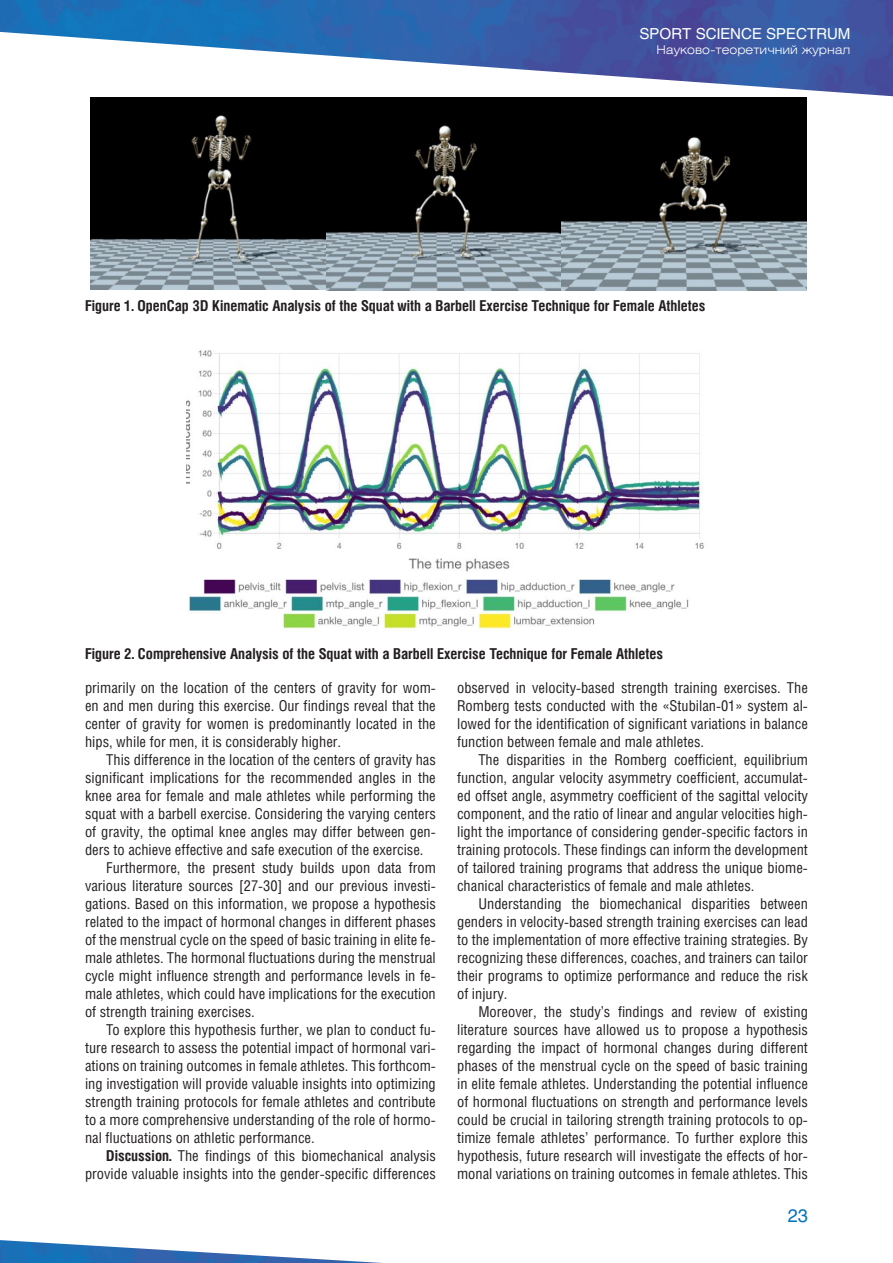
<style>
.page{position:relative;width:893px;height:1263px;background:#fff}
.page>*{position:absolute;margin:0;border:0;box-sizing:border-box;transform-origin:0 0}
.t1{font:18px "Helios C";color:#0072bc}
.Текст_основной_G{font:15px/18px "Helios Cond C";color:#231f20;text-align:justify}
.Рисунок{font:700 15px "Helios Cond C";color:#231f20}
.t2{font:15px "Helios C";color:#fff}
.t3{font:12px "Helios Ext Light C";color:#fff}
.s1{font-weight:700}
</style>
<div class="page">
<img style="left:0;top:0;width:893px;height:98px">
<img style="left:0;top:1240px;width:382px;height:23px">
<img style="left:90px;top:98px;width:717px;height:192px">
<img style="left:186px;top:350px;width:518px;height:281px">
<p class="t2" style="left:640px;top:25px;width:212px">SPORT SCIENCE SPECTRUM</p>
<p class="t3" style="left:656px;top:42px;width:196px">Науково-теоретичний журнал</p>
<p class="Рисунок" style="left:85px;top:296px;width:622px">Figure 1. OpenCap 3D Kinematic Analysis of the Squat with a Barbell Exercise Technique for Female Athletes</p>
<p class="Рисунок" style="left:85px;top:645px;width:579px">Figure 2. Comprehensive Analysis of the Squat with a Barbell Exercise Technique for Female Athletes</p>
<p class="Текст_основной_G" style="left:85px;top:678px;width:352px">primarily on the location of the centers of gravity for wom&shy;en and men during this exercise. Our findings reveal that the center of gravity for women is predominantly located in the hips, while for men, it is considerably higher.</p>
<p class="Текст_основной_G" style="left:85px;top:750px;width:352px;text-indent:21px">This difference in the location of the centers of gravity has significant implications for the recommended angles in the knee area for female and male athletes while performing the squat with a barbell exercise. Considering the varying centers of gravity, the optimal knee angles may differ between gen&shy;ders to achieve effective and safe execution of the exercise.</p>
<p class="Текст_основной_G" style="left:85px;top:858px;width:352px;text-indent:21px">Furthermore, the present study builds upon data from various literature sources [27-30] and our previous investi&shy;gations. Based on this information, we propose a hypothesis related to the impact of hormonal changes in different phases of the menstrual cycle on the speed of basic training in elite fe&shy;male athletes. The hormonal fluctuations during the menstrual cycle might influence strength and performance levels in fe&shy;male athletes, which could have implications for the execution of strength training exercises.</p>
<p class="Текст_основной_G" style="left:85px;top:1020px;width:352px;text-indent:21px">To explore this hypothesis further, we plan to conduct fu&shy;ture research to assess the potential impact of hormonal vari&shy;ations on training outcomes in female athletes. This forthcom&shy;ing investigation will provide valuable insights into optimizing strength training protocols for female athletes and contribute to a more comprehensive understanding of the role of hormo&shy;nal fluctuations on athletic performance.</p>
<p class="Текст_основной_G" style="left:85px;top:1146px;width:352px;text-align:right"><span class="s1">Discussion.</span> The findings of this biomechanical analysis provide valuable insights into the gender-specific differences</p>
<p class="Текст_основной_G" style="left:457px;top:678px;width:352px">observed in velocity-based strength training exercises. The Romberg tests conducted with the «Stubilan-01» system al&shy;lowed for the identification of significant variations in balance function between female and male athletes.</p>
<p class="Текст_основной_G" style="left:457px;top:750px;width:352px;text-indent:21px">The disparities in the Romberg coefficient, equilibrium function, angular velocity asymmetry coefficient, accumulat&shy;ed offset angle, asymmetry coefficient of the sagittal velocity component, and the ratio of linear and angular velocities high&shy;light the importance of considering gender-specific factors in training protocols. These findings can inform the development of tailored training programs that address the unique biome&shy;chanical characteristics of female and male athletes.</p>
<p class="Текст_основной_G" style="left:457px;top:894px;width:352px;text-indent:21px">Understanding the biomechanical disparities between genders in velocity-based strength training exercises can lead to the implementation of more effective training strategies. By recognizing these differences, coaches, and trainers can tailor their programs to optimize performance and reduce the risk of injury.</p>
<p class="Текст_основной_G" style="left:457px;top:1002px;width:352px;text-indent:21px">Moreover, the study’s findings and review of existing literature sources have allowed us to propose a hypothesis regarding the impact of hormonal changes during different phases of the menstrual cycle on the speed of basic training in elite female athletes. Understanding the potential influence of hormonal fluctuations on strength and performance levels could be crucial in tailoring strength training protocols to op&shy;timize female athletes’ performance. To further explore this hypothesis, future research will investigate the effects of hor&shy;monal variations on training outcomes in female athletes. This</p>
<p class="t1" style="left:788px;top:1204px;width:22px">23</p>
</div>
